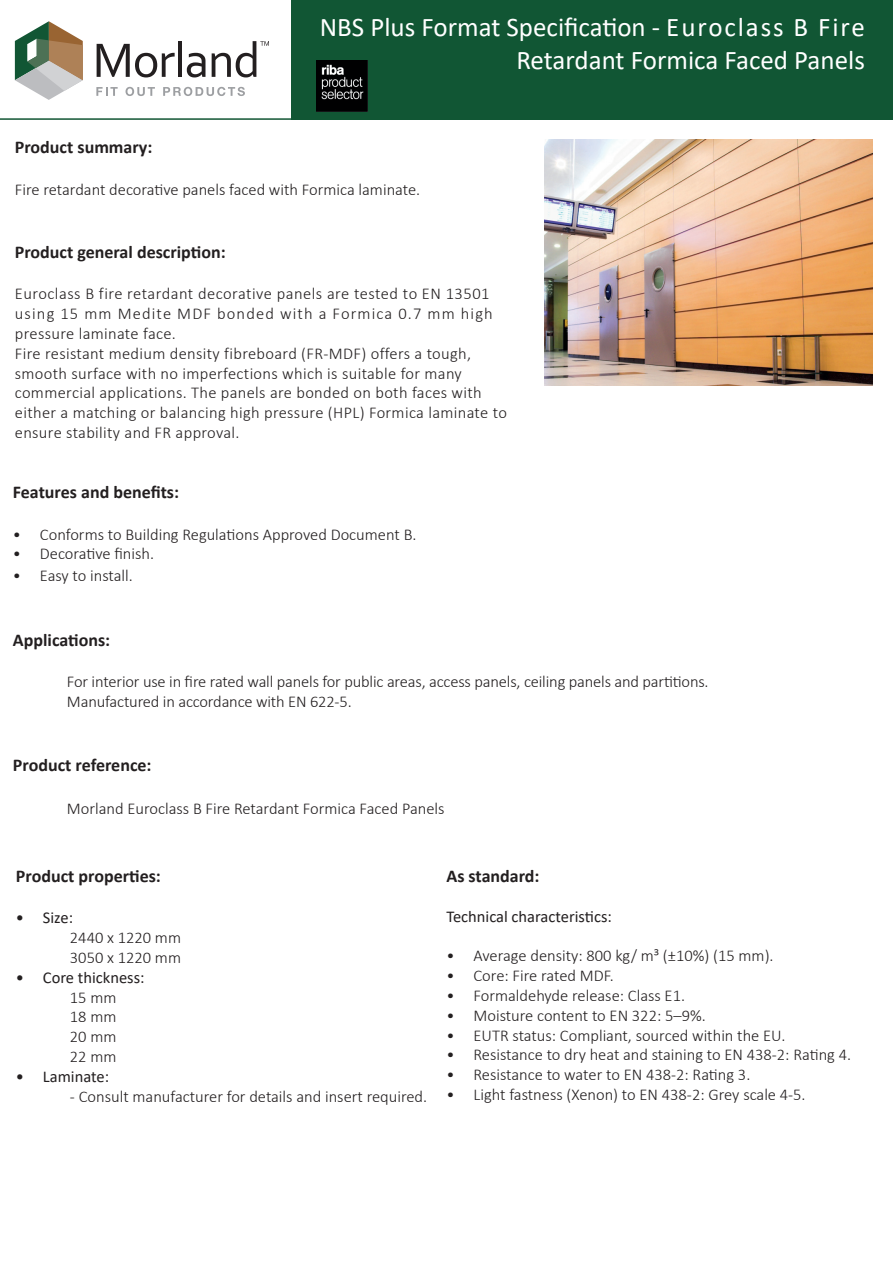
<style>
.page{position:relative;width:893px;height:1263px;background:#fff}
.page>*{position:absolute;margin:0;border:0;box-sizing:border-box;transform-origin:0 0}
.t1{font:27px/32.4px "Calibri";color:#fff;text-align:right}
.t2{font:700 18px "Calibri";color:#231f20}
.t3{font:300 16.5px/19.8px "Calibri";color:#231f20}
.t4{font:300 16.5px/19.8px "Calibri";letter-spacing:.02em;color:#231f20}
.t5{font:16.5px "Calibri";color:#231f20}
</style>
<div class="page">
<div style="left:301px;top:0;width:592px;height:120px;background:#115634"></div>
<svg style="left:0;top:0;width:301px;height:120px"></svg>
<img style="left:544px;top:140px;width:328px;height:246px">
<h1 class="t1" style="left:320px;top:11px;width:547px">NBS Plus Format Specification - Euroclass B Fire<br>Retardant Formica Faced Panels</h1>
<p class="t2" style="left:15px;top:135px;width:139px">Product summary:</p>
<p class="t3" style="left:15px;top:179px;width:407px">Fire retardant decorative panels faced with Formica laminate.</p>
<p class="t2" style="left:15px;top:239px;width:212px">Product general description:</p>
<p class="t4" style="left:15px;top:284px;width:494px">Euroclass B fire retardant decorative panels are tested to EN 13501 using 15 mm Medite MDF bonded with a Formica 0.7 mm high pressure laminate face.<br>Fire resistant medium density fibreboard (FR-MDF) offers a tough, smooth surface with no imperfections which is suitable for many commercial applications. The panels are bonded on both faces with either a matching or balancing high pressure (HPL) Formica laminate to ensure stability and FR approval.</p>
<p class="t2" style="left:13px;top:480px;width:168px">Features and benefits:</p>
<p class="t3" style="left:13px;top:524px;width:405px">• Conforms to Building Regulations Approved Document B.</p>
<p class="t3" style="left:13px;top:544px;width:143px">• Decorative finish.</p>
<p class="t3" style="left:13px;top:565px;width:121px">• Easy to install.</p>
<p class="t2" style="left:13px;top:627px;width:99px">Applications:</p>
<p class="t3" style="left:67px;top:672px;width:643px">For interior use in fire rated wall panels for public areas, access panels, ceiling panels and partitions.<br>Manufactured in accordance with EN 622-5.</p>
<p class="t2" style="left:13px;top:752px;width:140px">Product reference:</p>
<p class="t3" style="left:67px;top:798px;width:379px">Morland Euroclass B Fire Retardant Formica Faced Panels</p>
<p class="t2" style="left:16px;top:863px;width:146px">Product properties:</p>
<p class="t5" style="left:16px;top:906px;width:59px">• Size:</p>
<p class="t3" style="left:70px;top:928px;width:113px">2440 x 1220 mm<br>3050 x 1220 mm</p>
<p class="t5" style="left:16px;top:966px;width:130px">• Core thickness:</p>
<p class="t3" style="left:70px;top:987px;width:48px;text-align:justify">15 mm 18 mm 20 mm 22 mm</p>
<p class="t5" style="left:16px;top:1065px;width:95px">• Laminate:</p>
<p class="t3" style="left:70px;top:1086px;width:359px">- Consult manufacturer for details and insert required.</p>
<p class="t2" style="left:446px;top:863px;width:95px">As standard:</p>
<p class="t5" style="left:446px;top:905px;width:167px">Technical characteristics:</p>
<p class="t3" style="left:446px;top:946px;width:329px">• Average density: 800 kg/ m³ (±10%) (15 mm).</p>
<p class="t3" style="left:446px;top:965px;width:169px">• Core: Fire rated MDF.</p>
<p class="t3" style="left:446px;top:985px;width:240px">• Formaldehyde release: Class E1.</p>
<p class="t3" style="left:446px;top:1005px;width:261px">• Moisture content to EN 322: 5–9%.</p>
<p class="t3" style="left:446px;top:1025px;width:340px">• EUTR status: Compliant, sourced within the EU.</p>
<p class="t3" style="left:446px;top:1045px;width:406px">• Resistance to dry heat and staining to EN 438-2: Rating 4.</p>
<p class="t3" style="left:446px;top:1064px;width:305px">• Resistance to water to EN 438-2: Rating 3.</p>
<p class="t3" style="left:446px;top:1084px;width:361px">• Light fastness (Xenon) to EN 438-2: Grey scale 4-5.</p>
</div>
